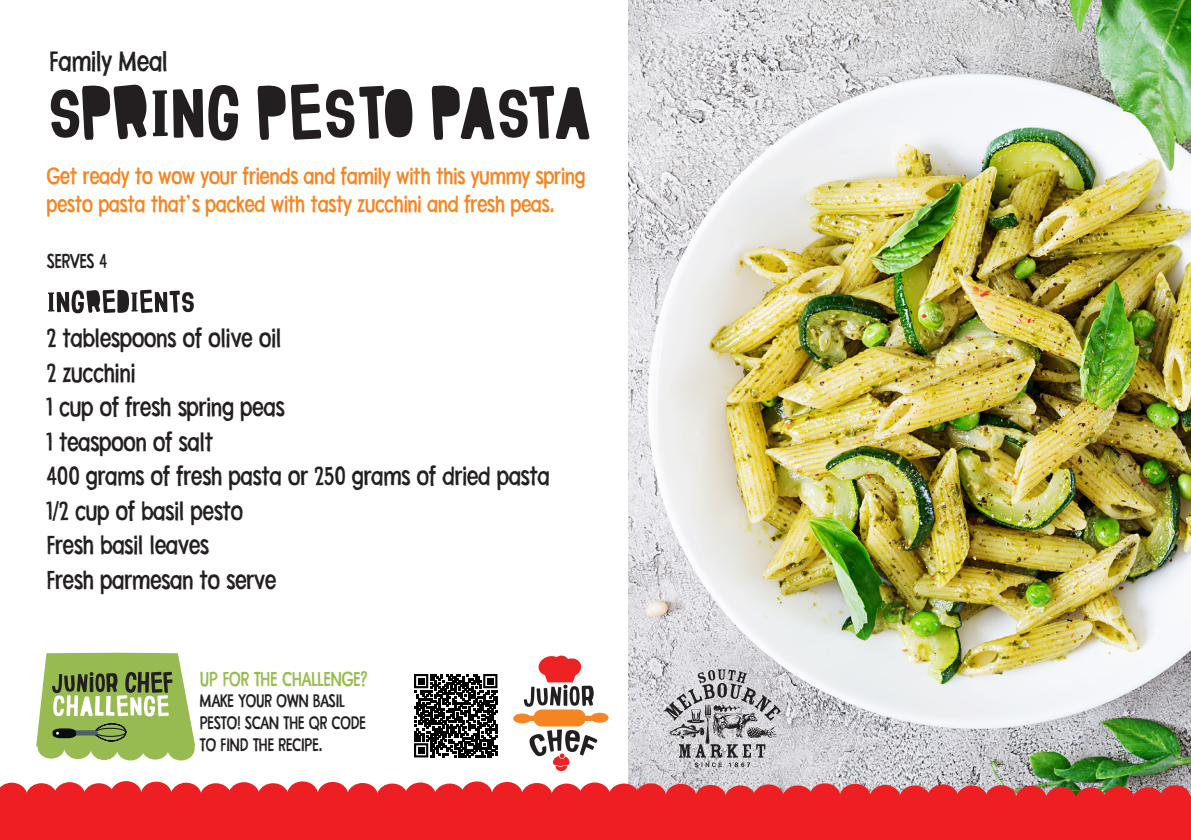
<style>
.page{position:relative;width:1191px;height:840px;background:#fff}
.page>*{position:absolute;margin:0;border:0;box-sizing:border-box;transform-origin:0 0}
.t1{font:28px "Flea Market Finds";color:#231f20}
.t2{font:26px "Flea Market Finds";color:#231f20}
.t3{font:23px/27.6px "Flea Market Finds";color:#f58520}
.t4{font:20px "Flea Market Finds";color:#97bb50}
.t5{font:20px "Flea Market Finds";color:#231f20}
.t6{font:18px/21.6px "Flea Market Finds";color:#231f20}
</style>
<div class="page">
<img style="left:628px;top:0;width:563px;height:780px">
<div style="left:0;top:795px;width:1191px;height:44px;background:#ee1f23"></div>
<svg style="left:0;top:780px;width:1191px;height:16px"></svg>
<svg style="left:51px;top:84px;width:538px;height:57px"></svg>
<svg style="left:48px;top:289px;width:146px;height:24px"></svg>
<svg style="left:414px;top:674px;width:83px;height:83px"></svg>
<div style="left:418px;top:746px;width:6px;height:7px;background:#000"></div>
<svg style="left:36px;top:652px;width:159px;height:108px"></svg>
<div style="left:520px;top:715px;width:80px;height:5px;background:#f58520;border-radius:3px"></div>
<div style="left:533px;top:709px;width:53px;height:17px;background:#f58520;border-radius:8px"></div>
<div style="left:513px;top:713px;width:18px;height:10px;background:#f58520;border-radius:50%"></div>
<div style="left:590px;top:712px;width:18px;height:10px;background:#f58520;border-radius:50%"></div>
<svg style="left:529px;top:729px;width:68px;height:41px"></svg>
<svg style="left:524px;top:655px;width:70px;height:51px"></svg>
<svg style="left:664px;top:669px;width:117px;height:97px"></svg>
<p class="t1" style="left:50px;top:43px;width:120px">Family Meal</p>
<p class="t3" style="left:47px;top:161px;width:540px">Get ready to wow your friends and family with this yummy spring pesto pasta that’s packed with tasty zucchini and fresh peas.</p>
<p class="t5" style="left:47px;top:248px;width:61px">SERVES 4</p>
<p class="t2" style="left:47px;top:321px;width:236px">2 tablespoons of olive oil</p>
<p class="t2" style="left:47px;top:355px;width:90px">2 zucchini</p>
<p class="t2" style="left:47px;top:390px;width:239px">1 cup of fresh spring peas</p>
<p class="t2" style="left:47px;top:424px;width:168px">1 teaspoon of salt</p>
<p class="t2" style="left:47px;top:459px;width:504px">400 grams of fresh pasta or 250 grams of dried pasta</p>
<p class="t2" style="left:47px;top:494px;width:198px">1/2 cup of basil pesto</p>
<p class="t2" style="left:47px;top:528px;width:164px">Fresh basil leaves</p>
<p class="t2" style="left:47px;top:563px;width:231px">Fresh parmesan to serve</p>
<p class="t4" style="left:200px;top:665px;width:169px">UP FOR THE CHALLENGE?</p>
<p class="t6" style="left:200px;top:689px;width:167px">MAKE YOUR OWN BASIL<br>PESTO! SCAN THE QR CODE<br>TO FIND THE RECIPE.</p>
</div>
